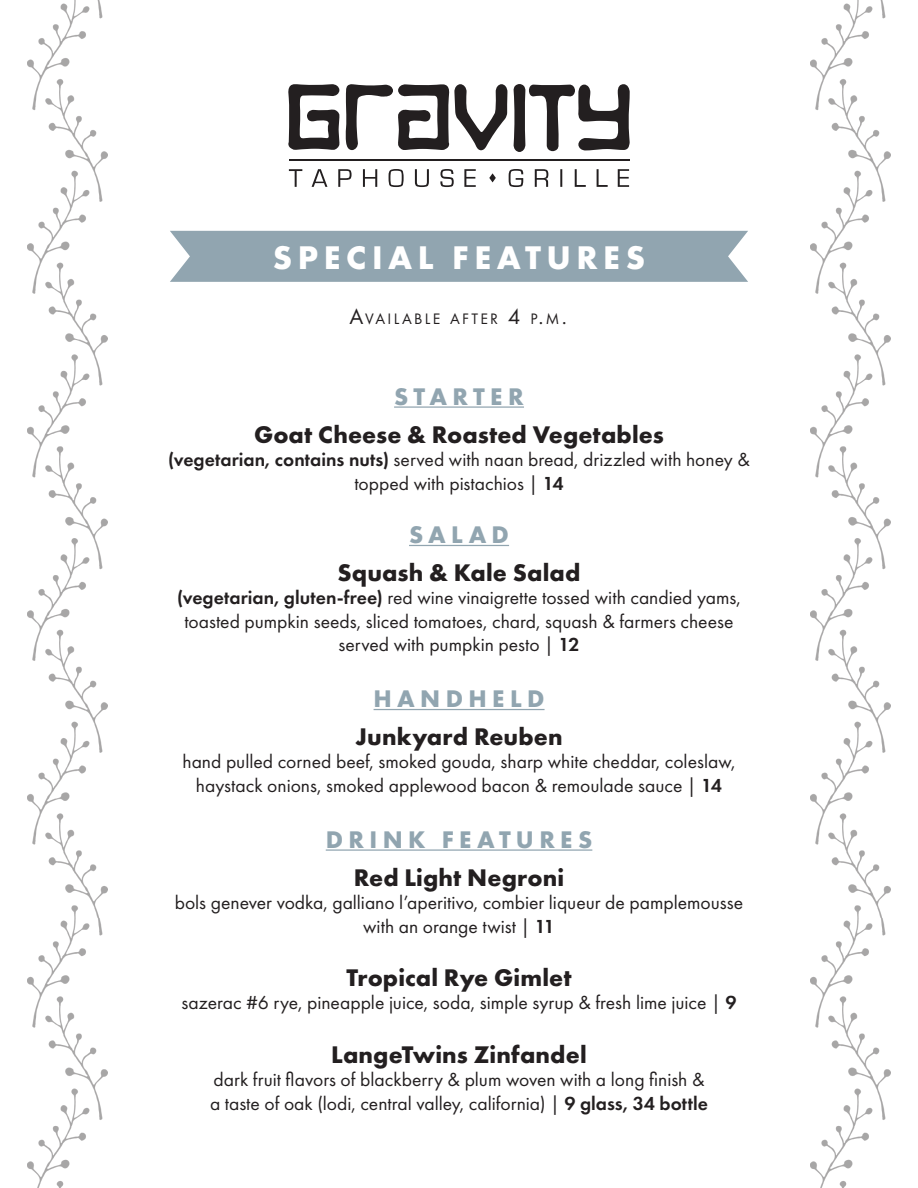
<style>
.page{position:relative;width:918px;height:1188px;background:#fff}
.page>*{position:absolute;margin:0;border:0;box-sizing:border-box;transform-origin:0 0}
.t1{font:700 34.05px "Futura PT";letter-spacing:.165em;color:#fff}
.t2{font:700 24.9px "Futura PT";letter-spacing:.005em;color:#231f20}
.t3{font:700 24.9px "Futura PT";letter-spacing:.21em;color:#91a5b0}
.t4{font:19.65px/23.5px "Futura PT";color:#231f20;text-align:center}
.t5{font:15.75px "Futura PT";letter-spacing:.145em;color:#231f20}
.s1{font-size:22.5px}
.s2{font-weight:600}
</style>
<div class="page">
<svg style="left:288px;top:84px;width:51px;height:66px"></svg>
<svg style="left:346px;top:84px;width:284px;height:68px"></svg>
<svg style="left:289px;top:169px;width:340px;height:18px"></svg>
<hr style="left:289px;top:160px;width:340px;height:1px;background:#231f20">
<img style="left:27px;top:0;width:81px;height:1188px">
<img style="left:810px;top:0;width:81px;height:1188px">
<div style="left:170px;top:231px;width:578px;height:51px;background:#91a5b0"></div>
<hr style="left:394px;top:406px;width:130px;height:2px;background:#91a5b0">
<hr style="left:409px;top:545px;width:100px;height:1px;background:#91a5b0">
<hr style="left:374px;top:709px;width:171px;height:1px;background:#91a5b0">
<hr style="left:326px;top:849px;width:266px;height:2px;background:#91a5b0">
<p class="t1" style="left:273px;top:235px;width:374px">SPECIAL FEATURES</p>
<p class="t5" style="left:350px;top:309px;width:219px"><span class="s1">A</span>VAILABLE AFTER <span class="s1">4</span> P<span class="s1">.</span>M<span class="s1">.</span></p>
<p class="t3" style="left:394px;top:380px;width:131px">STARTER</p>
<p class="t2" style="left:254px;top:418px;width:411px">Goat Cheese &amp; Roasted Vegetables</p>
<p class="t4" style="left:168px;top:448px;width:583px"><span class="s2">(vegetarian, contains nuts)</span> served with naan bread, drizzled with honey &amp; topped with pistachios | <span class="s2">14</span></p>
<p class="t3" style="left:409px;top:519px;width:101px">SALAD</p>
<p class="t2" style="left:338px;top:557px;width:244px">Squash &amp; Kale Salad</p>
<p class="t4" style="left:177px;top:586px;width:565px"><span class="s2">(vegetarian, gluten-free)</span> red wine vinaigrette tossed with candied yams, toasted pumpkin seeds, sliced tomatoes, chard, squash &amp; farmers cheese served with pumpkin pesto | <span class="s2">12</span></p>
<p class="t3" style="left:374px;top:683px;width:172px">HANDHELD</p>
<p class="t2" style="left:355px;top:721px;width:209px">Junkyard Reuben</p>
<p class="t4" style="left:183px;top:750px;width:554px">hand pulled corned beef, smoked gouda, sharp white cheddar, coleslaw, haystack onions, smoked applewood bacon &amp; remoulade sauce | <span class="s2">14</span></p>
<p class="t3" style="left:326px;top:823px;width:268px">DRINK FEATURES</p>
<p class="t2" style="left:354px;top:861px;width:212px">Red Light Negroni</p>
<p class="t4" style="left:175px;top:891px;width:570px">bols genever vodka, galliano l’aperitivo, combier liqueur de pamplemousse with an orange twist | <span class="s2">11</span></p>
<p class="t2" style="left:346px;top:962px;width:227px">Tropical Rye Gimlet</p>
<p class="t4" style="left:182px;top:991px;width:556px">sazerac #6 rye, pineapple juice, soda, simple syrup &amp; fresh lime juice | <span class="s2">9</span></p>
<p class="t2" style="left:331px;top:1039px;width:257px">LangeTwins Zinfandel</p>
<p class="t4" style="left:213px;top:1068px;width:493px">dark fruit flavors of blackberry &amp; plum woven with a long finish &amp;</p>
<p class="t4" style="left:210px;top:1092px;width:499px">a taste of oak (lodi, central valley, california) | <span class="s2">9 glass, 34 bottle</span></p>
</div>
